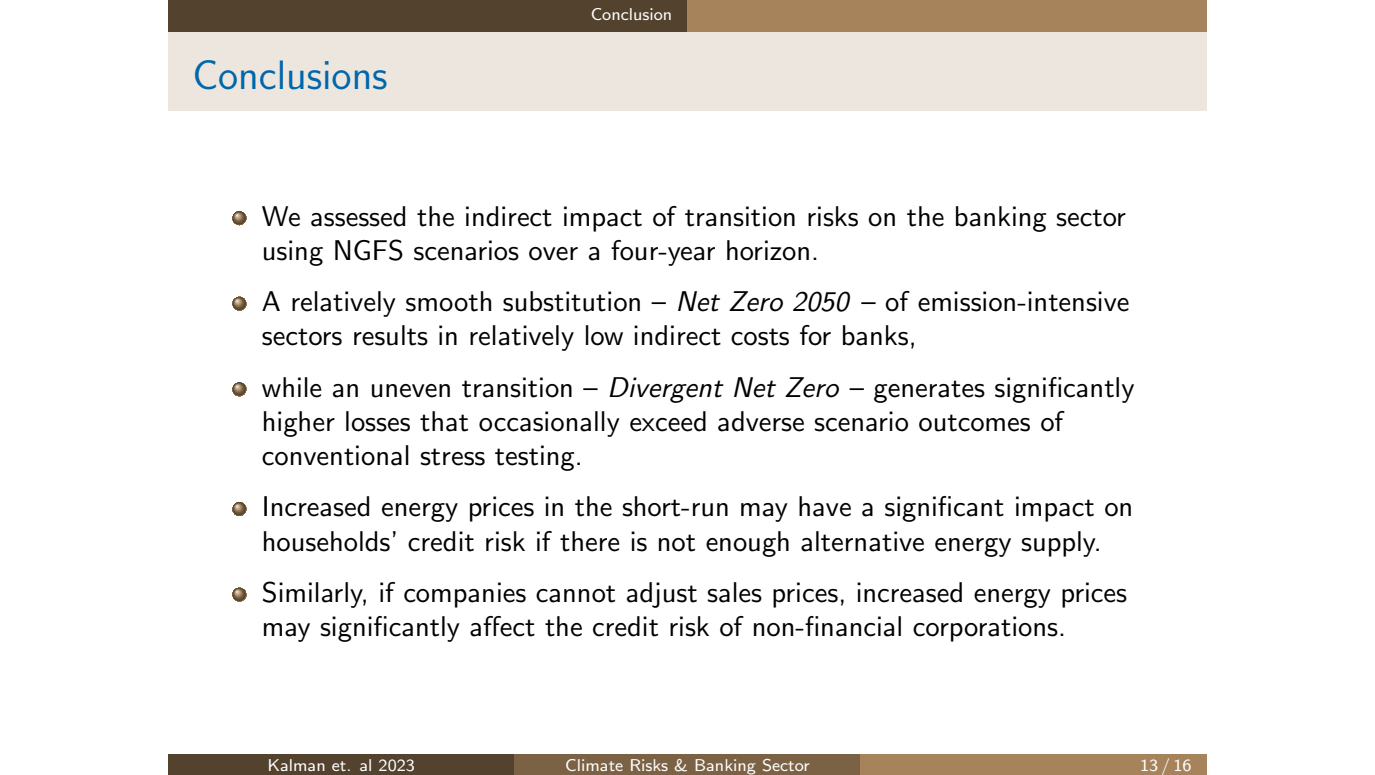
<style>
.page{position:relative;width:1375px;height:775px;background:#fff}
.page>*{position:absolute;margin:0;border:0;box-sizing:border-box;transform-origin:0 0}
.t1{font:41.12px "CMSS12";color:#0067ac}
.t2{font:28.5px/34.2px "CMSS10";color:#000}
.t3{font:17.12px "CMSS8";color:#fff}
.s1{font-family:"CMSSI10"}
</style>
<div class="page">
<div style="left:168px;top:0;width:519px;height:32px;background:#53422d"></div>
<div style="left:687px;top:0;width:520px;height:32px;background:#a6835a"></div>
<div style="left:168px;top:32px;width:1039px;height:78px;background:#ede6de"></div>
<svg style="left:232px;top:211px;width:14px;height:14px"></svg>
<svg style="left:232px;top:296px;width:14px;height:15px"></svg>
<svg style="left:232px;top:382px;width:14px;height:14px"></svg>
<svg style="left:232px;top:502px;width:14px;height:14px"></svg>
<svg style="left:232px;top:587px;width:14px;height:14px"></svg>
<div style="left:168px;top:754px;width:346px;height:21px;background:#53422d"></div>
<div style="left:514px;top:754px;width:347px;height:21px;background:#7c6244"></div>
<div style="left:861px;top:754px;width:346px;height:21px;background:#a6835a"></div>
<h1 class="t1" style="left:193px;top:58px;width:197px">Conclusions</h1>
<p class="t3" style="left:591px;top:7px;width:83px">Conclusion</p>
<p class="t2" style="left:262px;top:201px;width:866px">We assessed the indirect impact of transition risks on the banking sector using NGFS scenarios over a four-year horizon.</p>
<p class="t2" style="left:262px;top:287px;width:869px">A relatively smooth substitution – <span class="s1">Net Zero 2050</span> – of emission-intensive sectors results in relatively low indirect costs for banks,</p>
<p class="t2" style="left:262px;top:372px;width:874px">while an uneven transition – <span class="s1">Divergent Net Zero</span> – generates significantly higher losses that occasionally exceed adverse scenario outcomes of conventional stress testing.</p>
<p class="t2" style="left:262px;top:492px;width:873px">Increased energy prices in the short-run may have a significant impact on households’ credit risk if there is not enough alternative energy supply.</p>
<p class="t2" style="left:262px;top:578px;width:867px">Similarly, if companies cannot adjust sales prices, increased energy prices may significantly affect the credit risk of non-financial corporations.</p>
<p class="t3" style="left:268px;top:758px;width:149px">Kalman et. al 2023</p>
<p class="t3" style="left:565px;top:758px;width:246px">Climate Risks &amp; Banking Sector</p>
<p class="t3" style="left:1140px;top:758px;width:53px">13/16</p>
</div>
